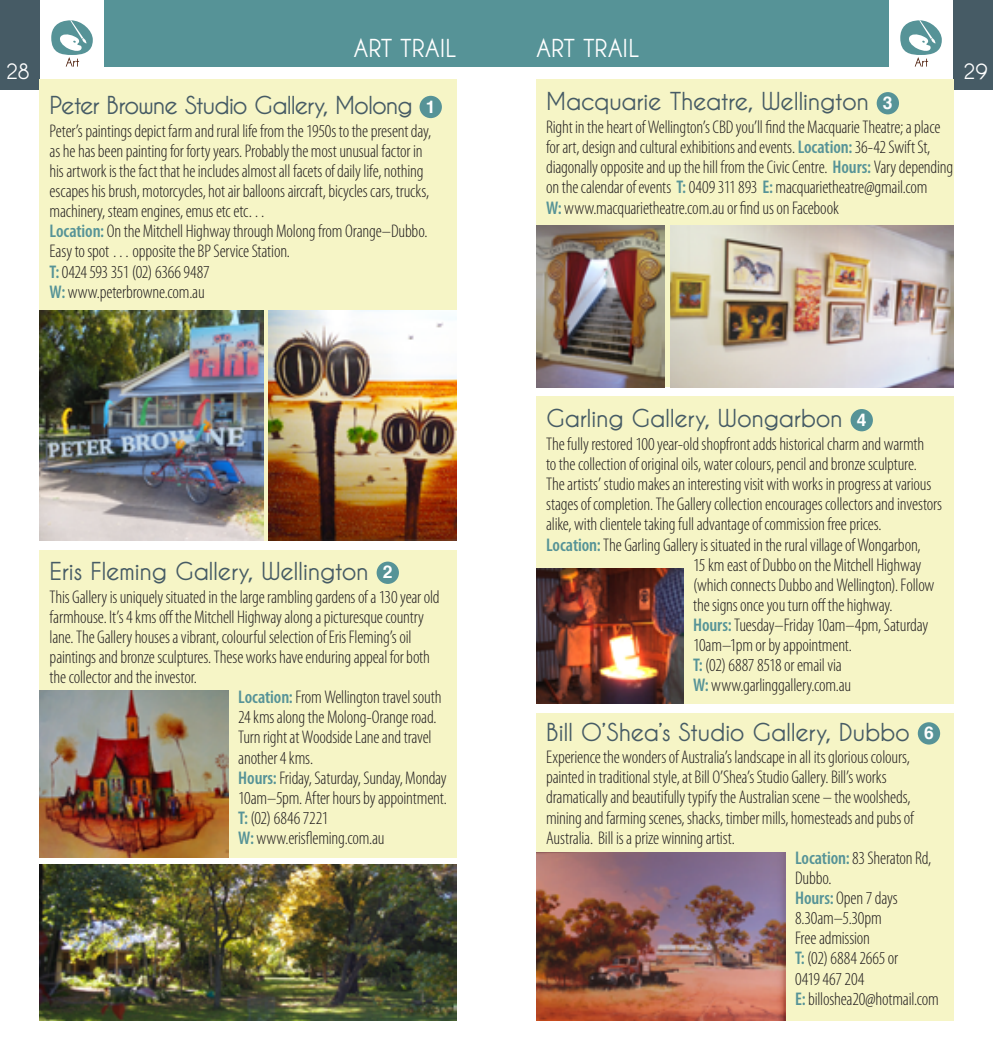
<style>
.page{position:relative;width:993px;height:1042px;background:#fff}
.page>*{position:absolute;margin:0;border:0;box-sizing:border-box;transform-origin:0 0}
.t1{font:700 24.5px "Caviar Dreams";letter-spacing:-.025em;color:#465b65}
.t2{font:700 24.5px "Caviar Dreams";letter-spacing:-.045em;color:#465b65}
.t3{font:700 24.5px "Caviar Dreams";letter-spacing:-.005em;color:#fff}
.t4{font:700 21px "Caviar Dreams";color:#fff}
.t5{font:300 condensed 18.38px/20.1px "Myriad Pro";letter-spacing:-.01em;color:#231f20}
.s1{font-family:"Helvetica";font-size:17.5px;color:#fff}
.s2{font-weight:600;color:#569397}
</style>
<div class="page">
<div style="left:104px;top:0;width:392px;height:67px;background:#569397"></div>
<div style="left:496px;top:0;width:392px;height:67px;background:#569397"></div>
<div style="left:0;top:0;width:40px;height:89px;background:#465b65"></div>
<div style="left:952px;top:0;width:40px;height:89px;background:#465b65"></div>
<svg style="left:51px;top:20px;width:42px;height:47px"></svg>
<svg style="left:900px;top:20px;width:41px;height:47px"></svg>
<div style="left:40px;top:79px;width:416px;height:462px;background:#f6f5c6"></div>
<div style="left:419px;top:96px;width:23px;height:22px;background:#569397;border-radius:50%"></div>
<img style="left:40px;top:310px;width:223px;height:231px">
<img style="left:268px;top:310px;width:188px;height:231px">
<div style="left:40px;top:550px;width:416px;height:308px;background:#f6f5c6"></div>
<div style="left:376px;top:561px;width:23px;height:23px;background:#569397;border-radius:50%"></div>
<img style="left:40px;top:691px;width:188px;height:167px">
<div style="left:536px;top:396px;width:416px;height:308px;background:#f6f5c6"></div>
<div style="left:850px;top:409px;width:22px;height:22px;background:#569397;border-radius:50%"></div>
<img style="left:536px;top:568px;width:147px;height:136px">
<div style="left:536px;top:79px;width:416px;height:308px;background:#f6f5c6"></div>
<div style="left:876px;top:92px;width:22px;height:22px;background:#569397;border-radius:50%"></div>
<img style="left:536px;top:226px;width:128px;height:161px">
<img style="left:670px;top:226px;width:282px;height:161px">
<div style="left:536px;top:713px;width:416px;height:308px;background:#f6f5c6"></div>
<div style="left:917px;top:722px;width:22px;height:22px;background:#569397;border-radius:50%"></div>
<img style="left:536px;top:853px;width:248px;height:168px">
<img style="left:40px;top:864px;width:416px;height:157px">
<h1 class="t3" style="left:353px;top:34px;width:105px">ART trail</h1>
<h1 class="t3" style="left:536px;top:34px;width:105px">ART trail</h1>
<p class="t4" style="left:6px;top:60px;width:25px">28</p>
<p class="t4" style="left:962px;top:60px;width:26px">29</p>
<h1 class="t2" style="left:50px;top:91px;width:387px">Peter Browne Studio Gallery, Molong <span class="s1">1</span></h1>
<p class="t5" style="left:50px;top:121px;width:383px">Peter’s paintings depict farm and rural life from the 1950s to the present day, as he has been painting for forty years. Probably the most unusual factor in his artwork is the fact that he includes almost all facets of daily life, nothing escapes his brush, motorcycles, hot air balloons aircraft, bicycles cars, trucks, machinery, steam engines, emus etc etc…<br><span class="s2">Location:</span> On the Mitchell Highway through Molong from Orange–Dubbo.<br>Easy to spot … opposite the BP Service Station.<br><span class="s2">T:</span> 0424 593 351 (02) 6366 9487<br><span class="s2">W:</span> www.peterbrowne.com.au</p>
<h1 class="t1" style="left:546px;top:88px;width:348px">Macquarie Theatre, Wellington <span class="s1">3</span></h1>
<p class="t5" style="left:546px;top:117px;width:408px">Right in the heart of Wellington’s CBD you’ll find the Macquarie Theatre; a place for art, design and cultural exhibitions and events. <span class="s2">Location:</span> 36-42 Swift St, diagonally opposite and up the hill from the Civic Centre. <span class="s2">Hours:</span> Vary depending on the calendar of events <span class="s2">T:</span> 0409 311 893 <span class="s2">E:</span> macquarietheatre@gmail.com<br><span class="s2">W:</span> www.macquarietheatre.com.au or find us on Facebook</p>
<h1 class="t1" style="left:50px;top:557px;width:344px">Eris Fleming Gallery, Wellington <span class="s1">2</span></h1>
<p class="t5" style="left:50px;top:587px;width:391px">This Gallery is uniquely situated in the large rambling gardens of a 130 year old</p>
<p class="t5" style="left:50px;top:607px;width:376px">farmhouse. It’s 4 kms off the Mitchell Highway along a picturesque country</p>
<p class="t5" style="left:50px;top:627px;width:363px">lane.The Gallery houses a vibrant, colourful selection of Eris Fleming’s oil</p>
<p class="t5" style="left:50px;top:647px;width:382px">paintings and bronze sculptures. These works have enduring appeal for both</p>
<p class="t5" style="left:50px;top:667px;width:149px">the collector and the investor.</p>
<p class="t5" style="left:238px;top:687px;width:205px"><span class="s2">Location:</span> From Wellington travel south</p>
<p class="t5" style="left:238px;top:707px;width:200px">24 kms along the Molong-Orange road.</p>
<p class="t5" style="left:238px;top:728px;width:195px">Turn right at Woodside Lane and travel</p>
<p class="t5" style="left:238px;top:748px;width:76px">another 4 kms.</p>
<p class="t5" style="left:238px;top:768px;width:210px"><span class="s2">Hours:</span> Friday, Saturday, Sunday, Monday</p>
<p class="t5" style="left:238px;top:788px;width:210px">10am–5pm. After hours by appointment.</p>
<p class="t5" style="left:238px;top:808px;width:92px"><span class="s2">T:</span> (02) 6846 7221</p>
<p class="t5" style="left:238px;top:828px;width:148px"><span class="s2">W:</span> www.erisfleming.com.au</p>
<h1 class="t1" style="left:546px;top:405px;width:322px">Garling Gallery, Wongarbon <span class="s1">4</span></h1>
<p class="t5" style="left:546px;top:434px;width:379px">The fully restored 100 year-old shopfront adds historical charm and warmth</p>
<p class="t5" style="left:546px;top:454px;width:372px">to the collection of original oils, water colours, pencil and bronze sculpture.</p>
<p class="t5" style="left:546px;top:474px;width:386px">The artists’ studio makes an interesting visit with works in progress at various</p>
<p class="t5" style="left:546px;top:495px;width:397px">stages of completion. The Gallery collection encourages collectors and investors</p>
<p class="t5" style="left:546px;top:515px;width:337px">alike, with clientele taking full advantage of commission free prices.</p>
<p class="t5" style="left:546px;top:535px;width:376px"><span class="s2">Location:</span> The Garling Gallery is situated in the rural village of Wongarbon,</p>
<p class="t5" style="left:693px;top:555px;width:229px">15 km east of Dubbo on the Mitchell Highway</p>
<p class="t5" style="left:693px;top:575px;width:243px">(which connects Dubbo and Wellington). Follow</p>
<p class="t5" style="left:693px;top:595px;width:201px">the signs once you turn off the highway.</p>
<p class="t5" style="left:693px;top:615px;width:236px"><span class="s2">Hours:</span>Tuesday–Friday 10am–4pm, Saturday</p>
<p class="t5" style="left:693px;top:635px;width:160px">10am–1pm or by appointment.</p>
<p class="t5" style="left:693px;top:655px;width:150px"><span class="s2">T:</span> (02) 6887 8518 or email via</p>
<p class="t5" style="left:693px;top:676px;width:160px"><span class="s2">W:</span> www.garlinggallery.com.au</p>
<h1 class="t1" style="left:546px;top:718px;width:389px">Bill O’Shea’s Studio Gallery, Dubbo <span class="s1">6</span></h1>
<p class="t5" style="left:546px;top:747px;width:365px">Experience the wonders of Australia’s landscape in all its glorious colours,</p>
<p class="t5" style="left:546px;top:767px;width:342px">painted in traditional style, at Bill O’Shea’s Studio Gallery. Bill’s works</p>
<p class="t5" style="left:546px;top:788px;width:366px">dramatically and beautifully typify the Australian scene – the woolsheds,</p>
<p class="t5" style="left:546px;top:808px;width:369px">mining and farming scenes, shacks, timber mills, homesteads and pubs of</p>
<p class="t5" style="left:546px;top:828px;width:190px">Australia. Bill is a prize winning artist.</p>
<p class="t5" style="left:794px;top:848px;width:138px"><span class="s2">Location:</span> 83 Sheraton Rd,</p>
<p class="t5" style="left:794px;top:868px;width:38px">Dubbo.</p>
<p class="t5" style="left:794px;top:888px;width:104px"><span class="s2">Hours:</span> Open 7 days</p>
<p class="t5" style="left:794px;top:908px;width:88px">8.30am–5.30pm</p>
<p class="t5" style="left:794px;top:928px;width:76px">Free admission</p>
<p class="t5" style="left:794px;top:948px;width:105px"><span class="s2">T:</span> (02) 6884 2665 or</p>
<p class="t5" style="left:794px;top:969px;width:71px">0419 467 204</p>
<p class="t5" style="left:794px;top:989px;width:145px"><span class="s2">E:</span> billoshea20@hotmail.com</p>
</div>
